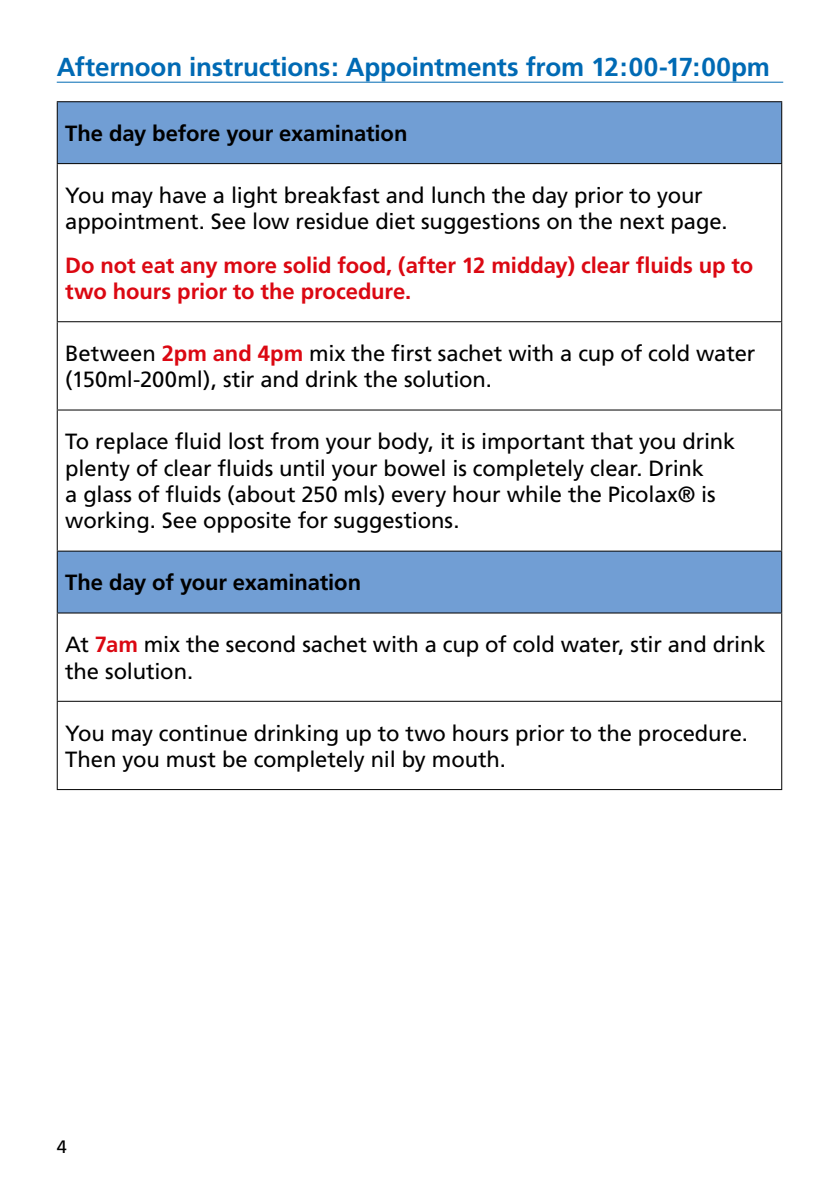
<style>
.page{position:relative;width:840px;height:1191px;background:#fff}
.page>*{position:absolute;margin:0;border:0;box-sizing:border-box;transform-origin:0 0}
.t1{font:700 26px "Frutiger";letter-spacing:-.005em;color:#006ab4}
.t2{font:22px/26.4px "Frutiger";letter-spacing:-.005em;color:#000}
.t3{font:700 22px/26.4px "Frutiger";letter-spacing:-.005em;color:#db0812}
.t4{font:700 22px "Frutiger";letter-spacing:-.005em;color:#000}
.t5{font:18px "Frutiger";color:#000}
.s1{font-weight:700;color:#db0812}
</style>
<div class="page">
<hr style="left:57px;top:82px;width:725px;height:1px;background:#006ab4">
<svg style="left:58px;top:102px;width:722px;height:510px"></svg>
<hr style="left:57px;top:164px;width:1px;height:157px;background:#000">
<hr style="left:780px;top:164px;width:1px;height:157px;background:#000">
<hr style="left:57px;top:321px;width:724px;height:1px;background:#000">
<hr style="left:57px;top:322px;width:1px;height:87px;background:#000">
<hr style="left:780px;top:322px;width:1px;height:87px;background:#000">
<hr style="left:57px;top:409px;width:724px;height:1px;background:#000">
<hr style="left:57px;top:410px;width:1px;height:140px;background:#000">
<hr style="left:780px;top:410px;width:1px;height:140px;background:#000">
<hr style="left:57px;top:613px;width:1px;height:88px;background:#000">
<hr style="left:780px;top:613px;width:1px;height:88px;background:#000">
<hr style="left:57px;top:701px;width:724px;height:1px;background:#000">
<hr style="left:57px;top:702px;width:1px;height:87px;background:#000">
<hr style="left:780px;top:702px;width:1px;height:87px;background:#000">
<hr style="left:57px;top:789px;width:724px;height:1px;background:#000">
<hr style="left:57px;top:101px;width:724px;height:1px;background:#000">
<hr style="left:57px;top:102px;width:1px;height:61px;background:#000">
<hr style="left:780px;top:102px;width:1px;height:61px;background:#000">
<hr style="left:57px;top:163px;width:724px;height:1px;background:#000">
<hr style="left:57px;top:550px;width:724px;height:1px;background:#000">
<hr style="left:57px;top:551px;width:1px;height:61px;background:#000">
<hr style="left:780px;top:551px;width:1px;height:61px;background:#000">
<hr style="left:57px;top:612px;width:724px;height:1px;background:#000">
<p class="t1" style="left:57px;top:52px;width:714px">Afternoon instructions: Appointments from 12:00-17:00pm</p>
<p class="t4" style="left:65px;top:120px;width:343px">The day before your examination</p>
<p class="t2" style="left:65px;top:182px;width:663px">You may have a light breakfast and lunch the day prior to your appointment. See low residue diet suggestions on the next page.</p>
<p class="t3" style="left:65px;top:252px;width:689px">Do not eat any more solid food, (after 12 midday) clear fluids up to two hours prior to the procedure.</p>
<p class="t2" style="left:65px;top:340px;width:691px">Between <span class="s1">2pm and 4pm</span> mix the first sachet with a cup of cold water (150ml-200ml), stir and drink the solution.</p>
<p class="t2" style="left:65px;top:428px;width:671px">To replace fluid lost from your body, it is important that you drink plenty of clear fluids until your bowel is completely clear. Drink<br>a glass of fluids (about 250 mls) every hour while the Picolax® is working. See opposite for suggestions.</p>
<p class="t4" style="left:65px;top:570px;width:297px">The day of your examination</p>
<p class="t2" style="left:65px;top:631px;width:701px">At <span class="s1">7am</span> mix the second sachet with a cup of cold water, stir and drink the solution.</p>
<p class="t2" style="left:65px;top:720px;width:683px">You may continue drinking up to two hours prior to the procedure.<br>Then you must be completely nil by mouth.</p>
<p class="t5" style="left:57px;top:1136px;width:12px">4</p>
</div>
